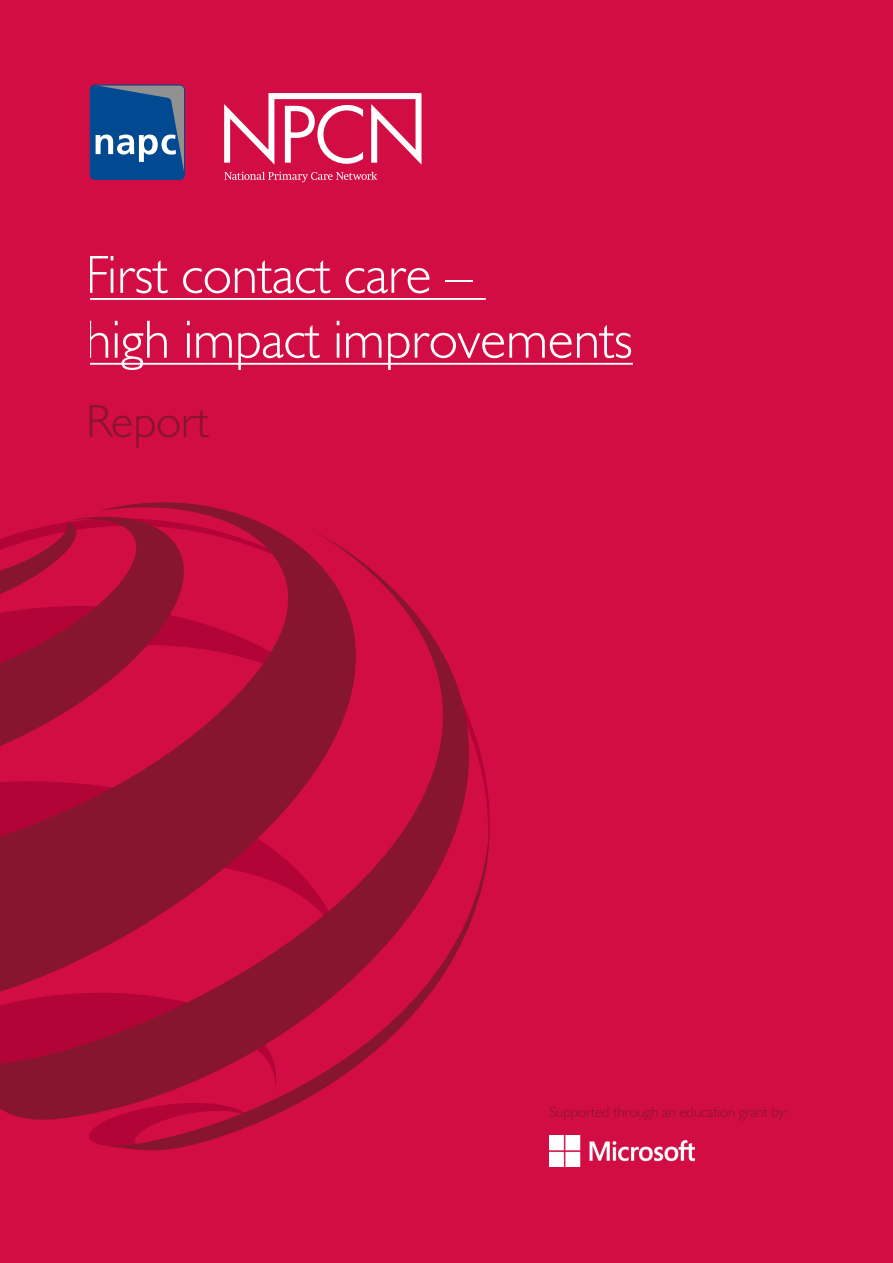
<style>
.page{position:relative;width:893px;height:1263px;background:#d20d44}
.page>*{position:absolute;margin:0;border:0;box-sizing:border-box;transform-origin:0 0}
.t1{font:300 54px/64.8px "Humanist 521 BT";color:#fff}
.t2{font:300 46.5px "Humanist 521 BT";color:#87152d}
.t3{font:300 15px "Humanist 521 BT";color:#87152d}
</style>
<div class="page">
<svg style="left:0;top:502px;width:581px;height:649px"></svg>
<hr style="left:85px;top:298px;width:401px;height:2px;background:#fff">
<hr style="left:85px;top:363px;width:548px;height:2px;background:#fff">
<div style="left:57px;top:244px;width:32px;height:142px;background:#d20d44"></div>
<img style="left:549px;top:1136px;width:146px;height:31px">
<svg style="left:90px;top:85px;width:95px;height:94px;background:#2c639a"></svg>
<svg style="left:224px;top:172px;width:153px;height:10px"></svg>
<svg style="left:224px;top:93px;width:197px;height:72px"></svg>
<p class="t1" style="left:85px;top:241px;width:549px">First contact care –<br>high impact improvements</p>
<p class="t2" style="left:86px;top:392px;width:124px">Report</p>
<p class="t3" style="left:549px;top:1103px;width:241px">Supported through an education grant by:</p>
</div>
